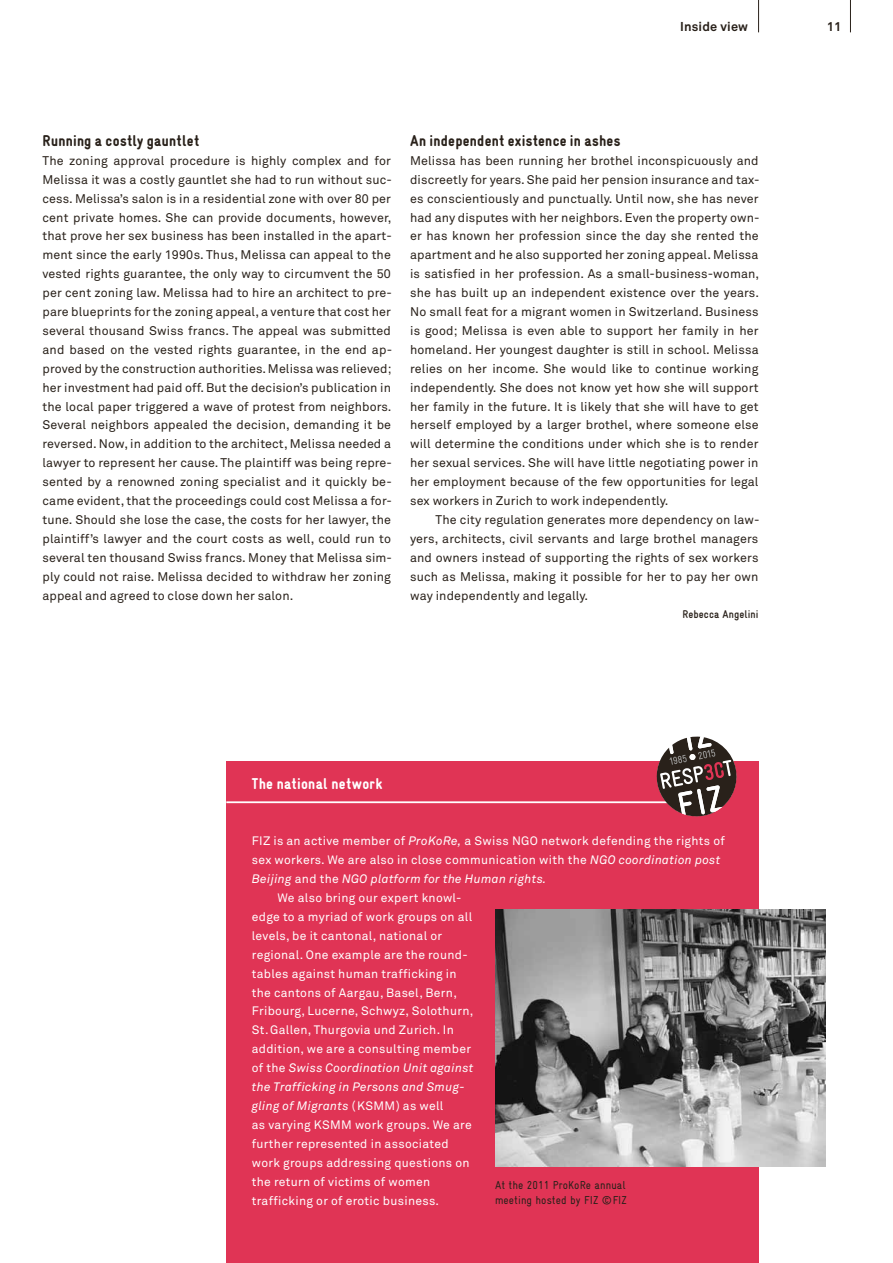
<style>
.page{position:relative;width:893px;height:1263px;background:#fff}
.page>*{position:absolute;margin:0;border:0;box-sizing:border-box;transform-origin:0 0}
.t1{font:900 15.75px "Gravur Condensed";letter-spacing:.015em;color:#29211a}
.t2{font:900 15.75px "Gravur Condensed";letter-spacing:.02em;color:#fff}
.t3{font:700 12.75px "Akkurat";letter-spacing:.015em;color:#29211a}
.t4{font:12.45px/18.9px "Akkurat";letter-spacing:.01em;color:#29211a;text-align:justify}
.t5{font:12.15px "Akkurat";letter-spacing:.025em;color:#fff}
.t6{font:italic 12.15px "Akkurat";letter-spacing:.025em;color:#fff}
.t7{font:11.55px/15px "Gravur Condensed";letter-spacing:.01em;color:#29211a}
.t8{font:700 11.25px "Gravur Condensed";letter-spacing:.01em;color:#29211a}
.s1{font-style:italic}
.s2{font-style:normal}
</style>
<div class="page">
<hr style="left:850px;top:0;width:1px;height:32px;background:#29211a">
<hr style="left:758px;top:0;width:1px;height:32px;background:#29211a">
<div style="left:226px;top:761px;width:533px;height:502px;background:#e03455"></div>
<hr style="left:226px;top:801px;width:490px;height:2px;background:#fff">
<svg style="left:653px;top:736px;width:84px;height:81px"></svg>
<img style="left:495px;top:909px;width:330px;height:258px">
<p class="t3" style="left:680px;top:19px;width:70px">Inside view</p>
<p class="t3" style="left:827px;top:19px;width:16px">11</p>
<p class="t1" style="left:43px;top:132px;width:158px">Running a costly gauntlet</p>
<p class="t4" style="left:43px;top:151px;width:351px">The zoning approval procedure is highly complex and for Melissa it was a costly gauntlet she had to run without suc&shy;cess. Melissa’s salon is in a residential zone with over 80 per cent private homes. She can provide documents, however, that prove her sex business has been installed in the apart&shy;ment since the early 1990s. Thus, Melissa can appeal to the vested rights guarantee, the only way to circumvent the 50 per cent zoning law. Melissa had to hire an architect to pre&shy;pare blueprints for the zoning appeal, a venture that cost her several thousand Swiss francs. The appeal was submitted and based on the vested rights guarantee, in the end ap&shy;proved by the construction authorities. Melissa was relieved; her investment had paid off. But the decision’s publication in the local paper triggered a wave of protest from neighbors.<br>Several neighbors appealed the decision, demanding it be reversed. Now, in addition to the architect, Melissa needed a lawyer to represent her cause. The plaintiff was being repre&shy;sented by a renowned zoning specialist and it quickly be&shy;came evident, that the proceedings could cost Melissa a for&shy;tune. Should she lose the case, the costs for her lawyer, the plaintiff’s lawyer and the court costs as well, could run to several ten thousand Swiss francs. Money that Melissa sim&shy;ply could not raise. Melissa decided to withdraw her zoning appeal and agreed to close down her salon.</p>
<p class="t1" style="left:410px;top:132px;width:212px">An independent existence in ashes</p>
<p class="t4" style="left:410px;top:151px;width:351px">Melissa has been running her brothel inconspicuously and discreetly for years. She paid her pension insurance and tax&shy;es conscientiously and punctually. Until now, she has never had any disputes with her neighbors. Even the property own&shy;er has known her profession since the day she rented the apartment and he also supported her zoning appeal. Melissa is satisfied in her profession. As a small-business-woman, she has built up an independent existence over the years.<br>No small feat for a migrant women in Switzerland. Business is good; Melissa is even able to support her family in her homeland. Her youngest daughter is still in school. Melissa relies on her income. She would like to continue working independently. She does not know yet how she will support her family in the future. It is likely that she will have to get herself employed by a larger brothel, where someone else will determine the conditions under which she is to render her sexual services. She will have little negotiating power in her employment because of the few opportunities for legal sex workers in Zurich to work independently.</p>
<p class="t4" style="left:410px;top:510px;width:351px;text-indent:26px">The city regulation generates more dependency on law&shy;yers, architects, civil servants and large brothel managers and owners instead of supporting the rights of sex workers such as Melissa, making it possible for her to pay her own way independently and legally.</p>
<p class="t8" style="left:682px;top:608px;width:78px">Rebecca Angelini</p>
<p class="t2" style="left:252px;top:774px;width:132px">The national network</p>
<p class="t5" style="left:252px;top:833px;width:474px">FIZ is an active member of <span class="s1">ProKoRe,</span> a Swiss NGO network defending the rights of</p>
<p class="t5" style="left:252px;top:852px;width:470px">sex workers. We are also in close communication with the <span class="s1">NGO coordination post</span></p>
<p class="t6" style="left:252px;top:872px;width:296px">Beijing <span class="s2">and the</span> NGO platform for the Human rights.</p>
<p class="t5" style="left:277px;top:890px;width:186px">We also bring our expert knowl-</p>
<p class="t5" style="left:252px;top:909px;width:222px">edge to a myriad of work groups on all</p>
<p class="t5" style="left:252px;top:928px;width:192px">levels, be it cantonal, national or</p>
<p class="t5" style="left:252px;top:947px;width:217px">regional. One example are the round-</p>
<p class="t5" style="left:252px;top:966px;width:206px">tables against human trafficking in</p>
<p class="t5" style="left:252px;top:985px;width:207px">the cantons of Aargau, Basel, Bern,</p>
<p class="t5" style="left:252px;top:1003px;width:223px">Fribourg, Lucerne, Schwyz, Solothurn,</p>
<p class="t5" style="left:252px;top:1022px;width:203px">St.Gallen, Thurgovia und Zurich. In</p>
<p class="t5" style="left:252px;top:1041px;width:221px">addition, we are a consulting member</p>
<p class="t6" style="left:252px;top:1061px;width:223px"><span class="s2">of the</span> Swiss Coordination Unit against</p>
<p class="t6" style="left:252px;top:1080px;width:214px">the Trafficking in Persons and Smug-</p>
<p class="t6" style="left:252px;top:1099px;width:193px">gling of Migrants <span class="s2">( KSMM) as well</span></p>
<p class="t5" style="left:252px;top:1117px;width:221px">as varying KSMM work groups. We are</p>
<p class="t5" style="left:252px;top:1136px;width:198px">further represented in associated</p>
<p class="t5" style="left:252px;top:1155px;width:219px">work groups addressing questions on</p>
<p class="t5" style="left:252px;top:1174px;width:180px">the return of victims of women</p>
<p class="t5" style="left:252px;top:1193px;width:189px">trafficking or of erotic business.</p>
<p class="t7" style="left:495px;top:1178px;width:133px">At the 2011 ProKoRe annual meeting hosted by FIZ ©FIZ</p>
</div>
